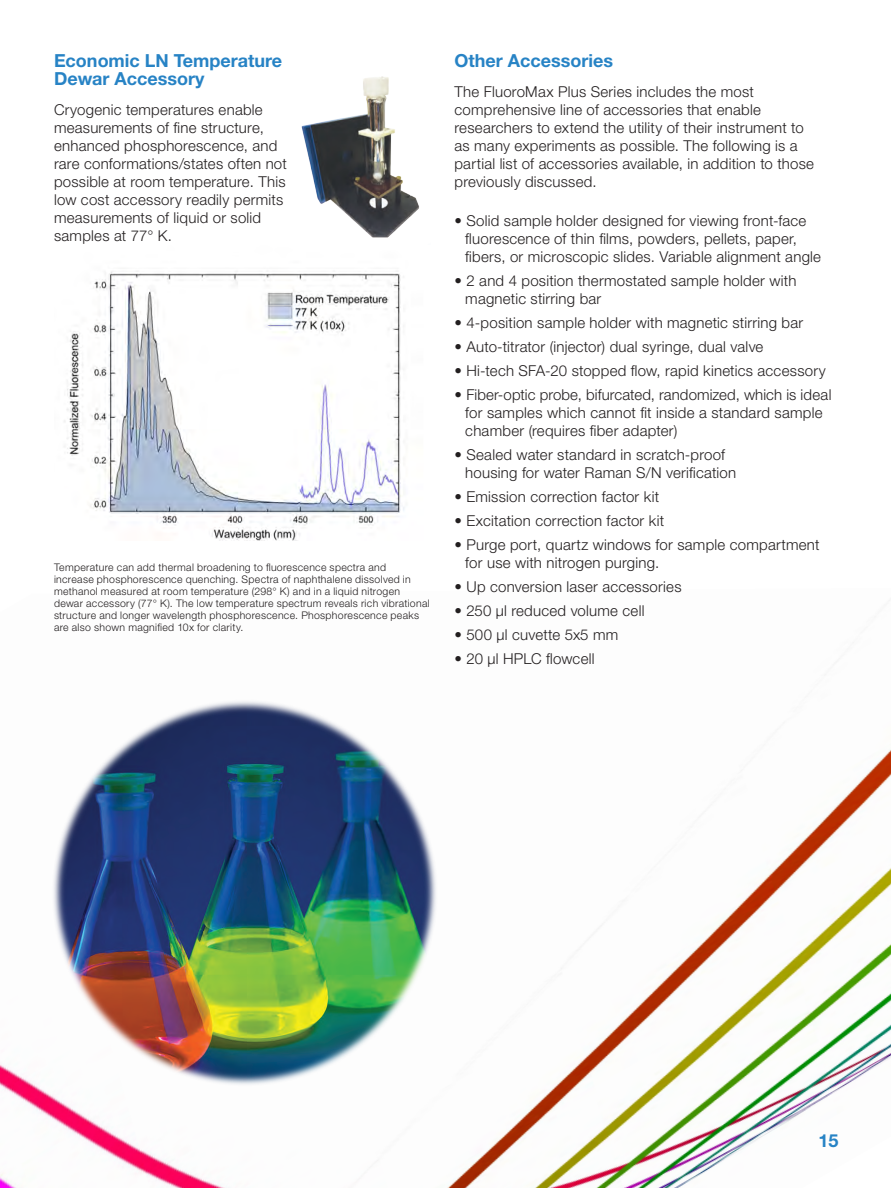
<style>
.page{position:relative;width:891px;height:1188px;background:#fff}
.page>*{position:absolute;margin:0;border:0;box-sizing:border-box;transform-origin:0 0}
.t1{font:700 18px "Helvetica Neue LT Std";color:#2783c5}
.t2{font:300 15px/18px "Helvetica Neue LT Std";letter-spacing:.015em;color:#231f20}
.t3{font:300 10.5px/12px "Helvetica Neue LT Std";letter-spacing:.03em;color:#231f20}
</style>
<div class="page">
<img style="left:0;top:750px;width:891px;height:438px">
<img style="left:0;top:701px;width:537px;height:483px">
<img style="left:64px;top:271px;width:341px;height:270px">
<img style="left:301px;top:76px;width:118px;height:162px">
<p class="t1" style="left:54px;top:49px;width:230px">Economic LN Temperature</p>
<p class="t1" style="left:54px;top:67px;width:152px">Dewar Accessory</p>
<p class="t2" style="left:54px;top:100px;width:210px">Cryogenic temperatures enable</p>
<p class="t2" style="left:54px;top:118px;width:234px">measurements of fine structure, enhanced phosphorescence, and rare conformations/states often not possible at room temperature. This low cost accessory readily permits measurements of liquid or solid samples at 77° K.</p>
<p class="t3" style="left:54px;top:561px;width:377px">Temperature can add thermal broadening to fluorescence spectra and<br>increase phosphorescence quenching. Spectra of naphthalene dissolved in methanol measured at room temperature (298° K) and in a liquid nitrogen dewar accessory (77° K). The low temperature spectrum reveals rich vibrational structure and longer wavelength phosphorescence. Phosphorescence peaks are also shown magnified 10x for clarity.</p>
<p class="t1" style="left:454px;top:49px;width:160px">Other Accessories</p>
<p class="t2" style="left:454px;top:82px;width:361px">The FluoroMax Plus Series includes the most comprehensive line of accessories that enable researchers to extend the utility of their instrument to as many experiments as possible. The following is a partial list of accessories available, in addition to those previously discussed.</p>
<p class="t2" style="left:454px;top:211px;width:353px">• Solid sample holder designed for viewing front-face</p>
<p class="t2" style="left:465px;top:229px;width:357px">fluorescence of thin films, powders, pellets, paper, fibers, or microscopic slides. Variable alignment angle</p>
<p class="t2" style="left:454px;top:271px;width:343px">• 2 and 4 position thermostated sample holder with</p>
<p class="t2" style="left:465px;top:289px;width:138px">magnetic stirring bar</p>
<p class="t2" style="left:454px;top:313px;width:350px">• 4-position sample holder with magnetic stirring bar</p>
<p class="t2" style="left:454px;top:337px;width:310px">• Auto-titrator (injector) dual syringe, dual valve</p>
<p class="t2" style="left:454px;top:361px;width:373px">• Hi-tech SFA-20 stopped flow, rapid kinetics accessory</p>
<p class="t2" style="left:454px;top:385px;width:378px">• Fiber-optic probe, bifurcated, randomized, which is ideal</p>
<p class="t2" style="left:465px;top:403px;width:359px">for samples which cannot fit inside a standard sample chamber (requires fiber adapter)</p>
<p class="t2" style="left:454px;top:445px;width:272px">• Sealed water standard in scratch-proof</p>
<p class="t2" style="left:465px;top:463px;width:272px">housing for water Raman S/N verification</p>
<p class="t2" style="left:454px;top:487px;width:206px">• Emission correction factor kit</p>
<p class="t2" style="left:454px;top:511px;width:211px">• Excitation correction factor kit</p>
<p class="t2" style="left:454px;top:535px;width:367px">• Purge port, quartz windows for sample compartment</p>
<p class="t2" style="left:465px;top:553px;width:196px">for use with nitrogen purging.</p>
<p class="t2" style="left:454px;top:577px;width:229px">• Up conversion laser accessories</p>
<p class="t2" style="left:454px;top:601px;width:191px">• 250 µl reduced volume cell</p>
<p class="t2" style="left:454px;top:625px;width:165px">• 500 µl cuvette 5x5 mm</p>
<p class="t2" style="left:454px;top:649px;width:142px">• 20 µl HPLC flowcell</p>
<p class="t1" style="left:819px;top:1129px;width:22px">15</p>
</div>
